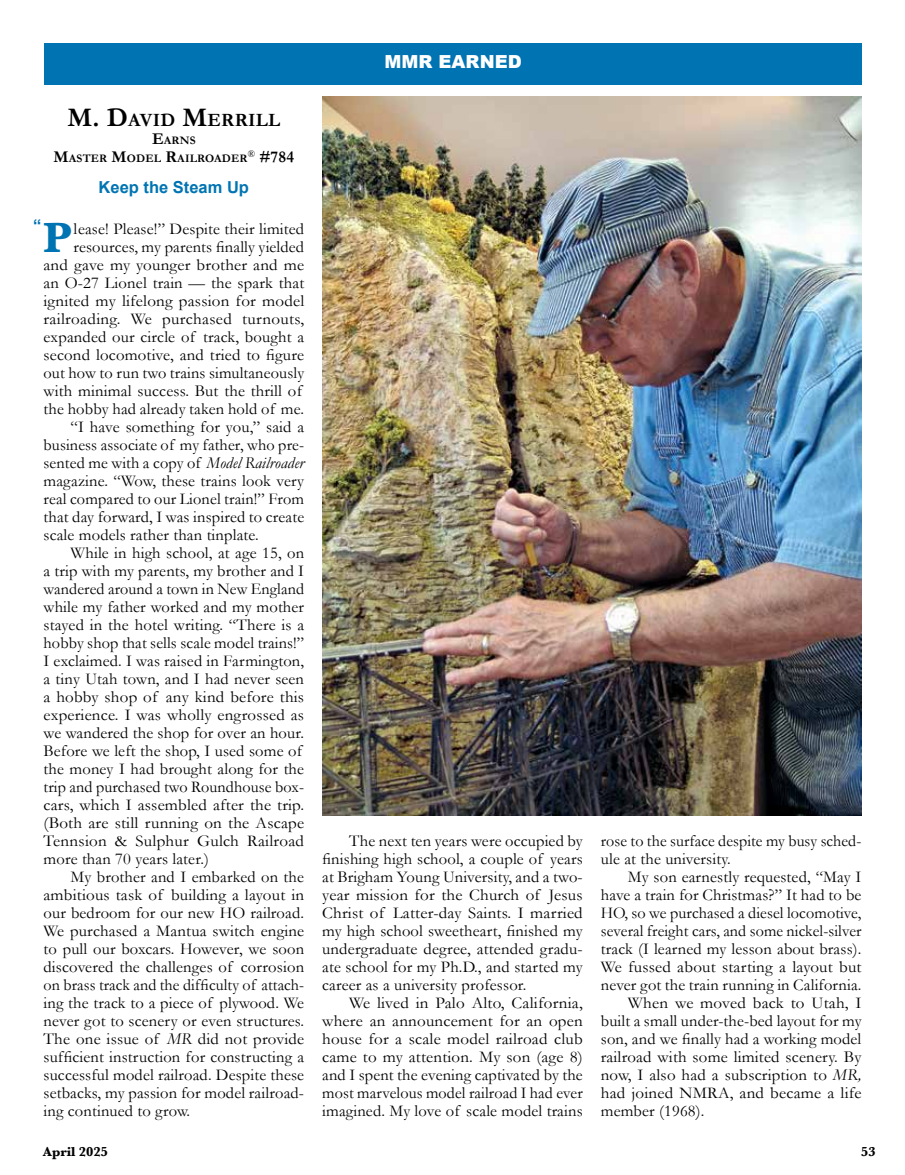
<style>
.page{position:relative;width:905px;height:1175px;background:#fff}
.page>*{position:absolute;margin:0;border:0;box-sizing:border-box;transform-origin:0 0}
.t1{font:700 43.65px "Baskerville";color:#0074b3}
.t2{font:700 18.9px "Garamond";letter-spacing:.015em;color:#000}
.t3{font:900 18px "Arial";color:#fff}
.t4{font:16.5px/18px "Garamond";letter-spacing:.01em;color:#000;text-align:justify}
.t5{font:700 16.5px "Arial";color:#0074b3}
.t6{font:700 16.5px "Garamond";color:#000}
.t7{font:700 13.5px "Baskerville";color:#000}
.t8{font:700 11.55px/18px "Garamond";letter-spacing:.015em;color:#000}
.s1{font-size:27px}
.s2{font-size:16.5px}
.s3{font-style:italic}
</style>
<div class="page">
<div style="left:44px;top:44px;width:817px;height:41px;background:#0074b3"></div>
<img style="left:322px;top:96px;width:539px;height:719px">
<p class="t2" style="left:67px;top:109px;width:214px"><span class="s1">M. D</span>AVID <span class="s1">M</span>ERRILL</p>
<p class="t8" style="left:54px;top:131px;width:195px;text-indent:98px"><span class="s2">E</span>ARNS<br><span class="s2">M</span>ASTER <span class="s2">M</span>ODEL <span class="s2">R</span>AILROADER</p>
<p class="t6" style="left:248px;top:147px;width:48px"><sup>®</sup> #784</p>
<p class="t5" style="left:99px;top:176px;width:152px">Keep the Steam Up</p>
<p class="t5" style="left:33px;top:214px;width:10px">“</p>
<h1 class="t1" style="left:44px;top:207px;width:29px">P</h1>
<p class="t4" style="left:73px;top:220px;width:232px">lease! Please!” Despite their limited</p>
<p class="t4" style="left:73px;top:238px;width:232px">resources, my parents finally yielded</p>
<p class="t4" style="left:44px;top:256px;width:262px">and gave my younger brother and me</p>
<p class="t4" style="left:44px;top:274px;width:262px">an O-27 Lionel train — the spark that</p>
<p class="t4" style="left:44px;top:292px;width:262px">ignited my lifelong passion for model</p>
<p class="t4" style="left:44px;top:310px;width:262px">railroading. We purchased turnouts,</p>
<p class="t4" style="left:44px;top:328px;width:262px">expanded our circle of track, bought a</p>
<p class="t4" style="left:44px;top:346px;width:262px">second locomotive, and tried to figure</p>
<p class="t4" style="left:44px;top:364px;width:262px">out how to run two trains simultaneously</p>
<p class="t4" style="left:44px;top:382px;width:260px">with minimal success. But the thrill of</p>
<p class="t4" style="left:44px;top:400px;width:262px">the hobby had already taken hold of me.</p>
<p class="t4" style="left:71px;top:418px;width:235px">“I have something for you,” said a</p>
<p class="t4" style="left:44px;top:436px;width:262px">business associate of my father, who pre-</p>
<p class="t4" style="left:44px;top:454px;width:262px">sented me with a copy of <span class="s3">Model Railroader</span></p>
<p class="t4" style="left:44px;top:472px;width:262px">magazine. “Wow, these trains look very</p>
<p class="t4" style="left:44px;top:490px;width:262px">real compared to our Lionel train!” From</p>
<p class="t4" style="left:44px;top:508px;width:262px">that day forward, I was inspired to create</p>
<p class="t4" style="left:44px;top:526px;width:217px">scale models rather than tinplate.</p>
<p class="t4" style="left:70px;top:544px;width:235px">While in high school, at age 15, on</p>
<p class="t4" style="left:44px;top:562px;width:262px">a trip with my parents, my brother and I</p>
<p class="t4" style="left:44px;top:580px;width:262px">wandered around a town in New England</p>
<p class="t4" style="left:44px;top:598px;width:262px">while my father worked and my mother</p>
<p class="t4" style="left:44px;top:616px;width:262px">stayed in the hotel writing. “There is a</p>
<p class="t4" style="left:44px;top:634px;width:262px">hobby shop that sells scale model trains!”</p>
<p class="t4" style="left:44px;top:652px;width:262px">I exclaimed. I was raised in Farmington,</p>
<p class="t4" style="left:44px;top:670px;width:262px">a tiny Utah town, and I had never seen</p>
<p class="t4" style="left:44px;top:688px;width:262px">a hobby shop of any kind before this</p>
<p class="t4" style="left:44px;top:706px;width:262px">experience. I was wholly engrossed as</p>
<p class="t4" style="left:44px;top:724px;width:262px">we wandered the shop for over an hour.</p>
<p class="t4" style="left:44px;top:742px;width:260px">Before we left the shop, I used some of</p>
<p class="t4" style="left:44px;top:760px;width:262px">the money I had brought along for the</p>
<p class="t4" style="left:44px;top:778px;width:262px">trip and purchased two Roundhouse box-</p>
<p class="t4" style="left:44px;top:796px;width:262px">cars, which I assembled after the trip.</p>
<p class="t4" style="left:44px;top:814px;width:262px">(Both are still running on the Ascape</p>
<p class="t4" style="left:44px;top:832px;width:262px">Tennsion &amp; Sulphur Gulch Railroad</p>
<p class="t4" style="left:44px;top:850px;width:167px">more than 70 years later.)</p>
<p class="t4" style="left:70px;top:868px;width:235px">My brother and I embarked on the</p>
<p class="t4" style="left:44px;top:886px;width:262px">ambitious task of building a layout in</p>
<p class="t4" style="left:44px;top:904px;width:262px">our bedroom for our new HO railroad.</p>
<p class="t4" style="left:44px;top:922px;width:262px">We purchased a Mantua switch engine</p>
<p class="t4" style="left:44px;top:940px;width:262px">to pull our boxcars. However, we soon</p>
<p class="t4" style="left:44px;top:958px;width:262px">discovered the challenges of corrosion</p>
<p class="t4" style="left:44px;top:976px;width:262px">on brass track and the difficulty of attach-</p>
<p class="t4" style="left:44px;top:994px;width:262px">ing the track to a piece of plywood. We</p>
<p class="t4" style="left:44px;top:1012px;width:262px">never got to scenery or even structures.</p>
<p class="t4" style="left:44px;top:1030px;width:262px">The one issue of <span class="s3">MR</span> did not provide</p>
<p class="t4" style="left:44px;top:1048px;width:262px">sufficient instruction for constructing a</p>
<p class="t4" style="left:44px;top:1066px;width:262px">successful model railroad. Despite these</p>
<p class="t4" style="left:44px;top:1084px;width:262px">setbacks, my passion for model railroad-</p>
<p class="t4" style="left:44px;top:1102px;width:148px">ing continued to grow.</p>
<p class="t3" style="left:384px;top:49px;width:138px">MMR EARNED</p>
<p class="t4" style="left:322px;top:832px;width:262px;text-indent:27px">The next ten years were occupied by finishing high school, a couple of years at Brigham Young University, and a two&shy;year mission for the Church of Jesus Christ of Latter-day Saints. I married my high school sweetheart, finished my undergraduate degree, attended gradu&shy;ate school for my Ph.D., and started my career as a university professor.</p>
<p class="t4" style="left:322px;top:994px;width:262px;text-indent:27px">We lived in Palo Alto, California, where an announcement for an open house for a scale model railroad club came to my attention. My son (age 8) and I spent the evening captivated by the most marvelous model railroad I had ever imagined. My love of scale model trains</p>
<p class="t4" style="left:600px;top:832px;width:262px">rose to the surface despite my busy sched&shy;ule at the university.</p>
<p class="t4" style="left:627px;top:868px;width:235px">My son earnestly requested, “May I</p>
<p class="t4" style="left:600px;top:886px;width:262px">have a train for Christmas?” It had to be</p>
<p class="t4" style="left:600px;top:904px;width:262px">HO, so we purchased a diesel locomotive,</p>
<p class="t4" style="left:600px;top:922px;width:262px">several freight cars, and some nickel-silver</p>
<p class="t4" style="left:600px;top:940px;width:262px">track (I learned my lesson about brass).</p>
<p class="t4" style="left:600px;top:958px;width:262px">We fussed about starting a layout but</p>
<p class="t4" style="left:600px;top:976px;width:262px">never got the train running in California.</p>
<p class="t4" style="left:627px;top:994px;width:235px">When we moved back to Utah, I</p>
<p class="t4" style="left:600px;top:1012px;width:262px">built a small under-the-bed layout for my</p>
<p class="t4" style="left:600px;top:1030px;width:262px">son, and we finally had a working model</p>
<p class="t4" style="left:600px;top:1048px;width:262px">railroad with some limited scenery. By</p>
<p class="t4" style="left:600px;top:1066px;width:262px">now, I also had a subscription to <span class="s3">MR,</span></p>
<p class="t4" style="left:600px;top:1084px;width:262px">had joined NMRA, and became a life</p>
<p class="t4" style="left:600px;top:1102px;width:105px">member (1968).</p>
<p class="t7" style="left:43px;top:1142px;width:66px">April 2025</p>
<p class="t7" style="left:861px;top:1142px;width:16px">53</p>
</div>
